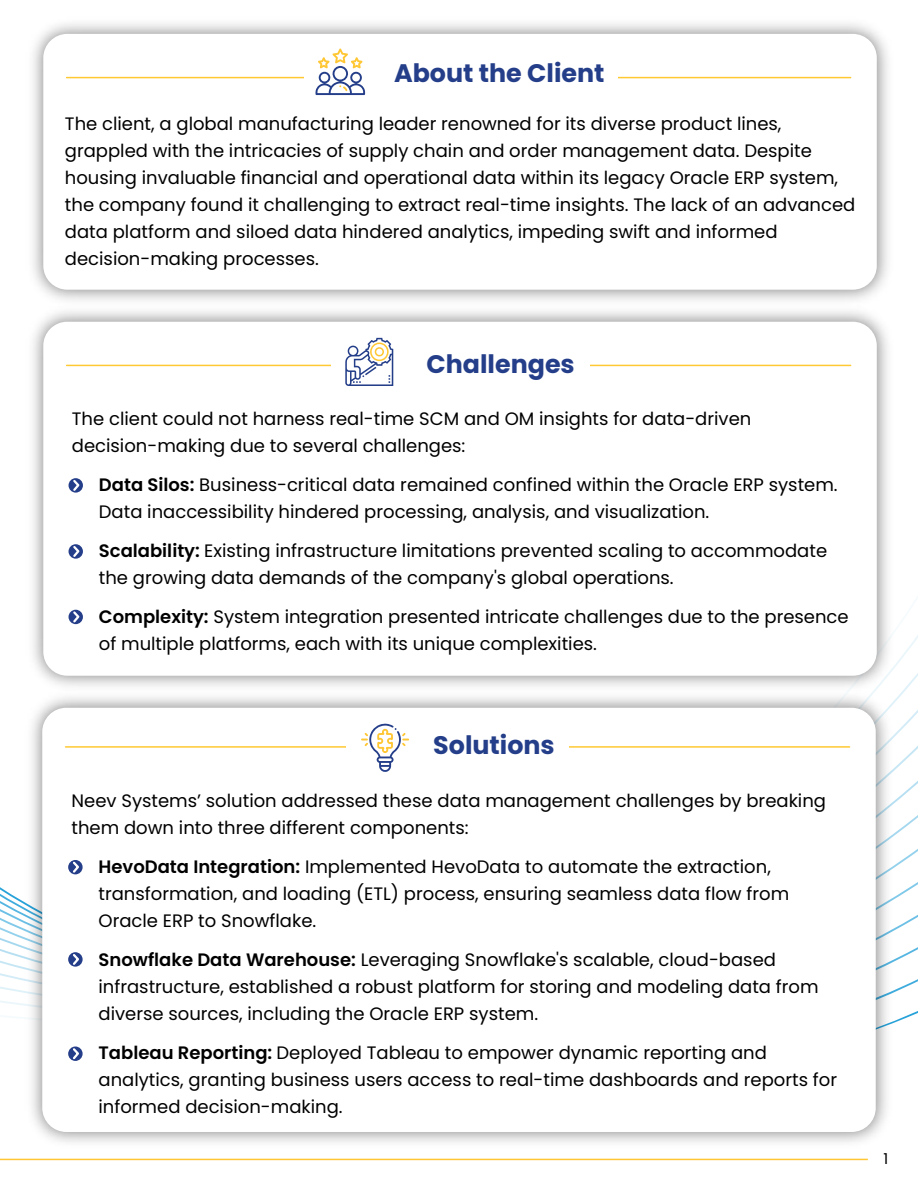
<style>
.page{position:relative;width:918px;height:1188px;background:#fff}
.page>*{position:absolute;margin:0;border:0;box-sizing:border-box;transform-origin:0 0}
.t1{font:700 25.35px "Poppins";color:#243e89}
.t2{font:18px/27px "Poppins";color:#000}
.t3{font:15px "Poppins";color:#000}
.s1{font-weight:600}
</style>
<div class="page">
<svg style="left:0;top:815px;width:918px;height:206px"></svg>
<div style="left:43px;top:34px;width:834px;height:256px;background:#fff;border-radius:24px"></div>
<hr style="left:67px;top:77px;width:784px;height:1px;background:#ffc933">
<div style="left:304px;top:43px;width:313px;height:61px;background:#fff"></div>
<hr style="left:67px;top:365px;width:784px;height:1px;background:#ffc933">
<div style="left:331px;top:331px;width:259px;height:60px;background:#fff"></div>
<hr style="left:0;top:1159px;width:868px;height:1px;background:#ffc733">
<svg style="left:345px;top:338px;width:48px;height:48px"></svg>
<svg style="left:315px;top:48px;width:50px;height:47px"></svg>
<img style="left:20px;top:685px;width:878px;height:458px">
<div style="left:42px;top:708px;width:834px;height:424px;background:#fff;border-radius:24px"></div>
<hr style="left:66px;top:746px;width:784px;height:2px;background:#ffc933">
<div style="left:347px;top:712px;width:222px;height:61px;background:#fff"></div>
<svg style="left:361px;top:724px;width:48px;height:48px"></svg>
<svg style="left:68px;top:1047px;width:15px;height:14px"></svg>
<svg style="left:71px;top:1046px;width:10px;height:15px"></svg>
<svg style="left:68px;top:952px;width:15px;height:15px"></svg>
<svg style="left:71px;top:952px;width:10px;height:15px"></svg>
<svg style="left:68px;top:860px;width:15px;height:14px"></svg>
<svg style="left:71px;top:860px;width:10px;height:15px"></svg>
<div style="left:69px;top:610px;width:14px;height:14px;background:#253e8a;border-radius:50%"></div>
<svg style="left:71px;top:609px;width:10px;height:16px"></svg>
<div style="left:69px;top:544px;width:14px;height:15px;background:#253e8a;border-radius:50%"></div>
<svg style="left:71px;top:544px;width:10px;height:15px"></svg>
<div style="left:69px;top:478px;width:14px;height:15px;background:#253e8a;border-radius:50%"></div>
<svg style="left:71px;top:478px;width:10px;height:15px"></svg>
<h1 class="t1" style="left:394px;top:59px;width:212px">About the Client</h1>
<p class="t2" style="left:65px;top:110px;width:792px">The client, a global manufacturing leader renowned for its diverse product lines, grappled with the intricacies of supply chain and order management data. Despite housing invaluable financial and operational data within its legacy Oracle ERP system, the company found it challenging to extract real-time insights. The lack of an advanced data platform and siloed data hindered analytics, impeding swift and informed decision-making processes.</p>
<h1 class="t1" style="left:426px;top:349px;width:150px">Challenges</h1>
<p class="t2" style="left:72px;top:405px;width:681px">The client could not harness real-time SCM and OM insights for data-driven decision-making due to several challenges:</p>
<p class="t2" style="left:99px;top:471px;width:740px;text-indent:-27px"><span class="s1">• Data Silos:</span> Business-critical data remained confined within the Oracle ERP system.<br>Data inaccessibility hindered processing, analysis, and visualization.</p>
<p class="t2" style="left:99px;top:537px;width:730px;text-indent:-27px"><span class="s1">• Scalability:</span> Existing infrastructure limitations prevented scaling to accommodate the growing data demands of the company's global operations.</p>
<p class="t2" style="left:99px;top:603px;width:751px;text-indent:-27px"><span class="s1">• Complexity:</span> System integration presented intricate challenges due to the presence of multiple platforms, each with its unique complexities.</p>
<h1 class="t1" style="left:433px;top:730px;width:123px">Solutions</h1>
<p class="t2" style="left:72px;top:787px;width:756px">Neev Systems’ solution addressed these data management challenges by breaking them down into three different components:</p>
<p class="t2" style="left:99px;top:853px;width:692px;text-indent:-27px"><span class="s1">• HevoData Integration:</span> Implemented HevoData to automate the extraction, transformation, and loading (ETL) process, ensuring seamless data flow from<br>Oracle ERP to Snowflake.</p>
<p class="t2" style="left:99px;top:946px;width:722px;text-indent:-27px"><span class="s1">• Snowflake Data Warehouse:</span> Leveraging Snowflake's scalable, cloud-based infrastructure, established a robust platform for storing and modeling data from diverse sources, including the Oracle ERP system.</p>
<p class="t2" style="left:99px;top:1039px;width:740px;text-indent:-27px"><span class="s1">• Tableau Reporting:</span> Deployed Tableau to empower dynamic reporting and analytics, granting business users access to real-time dashboards and reports for informed decision-making.</p>
<p class="t3" style="left:884px;top:1150px;width:6px">1</p>
</div>
